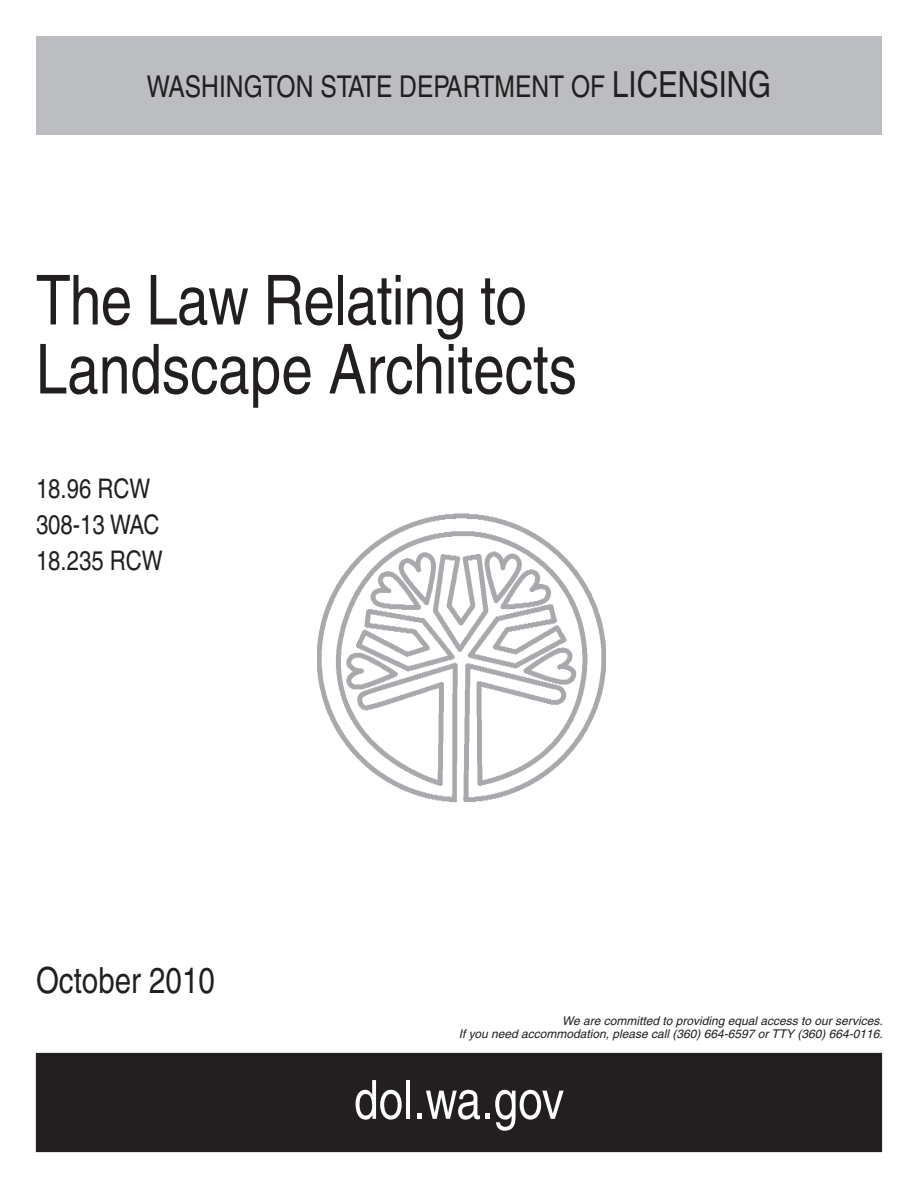
<style>
.page{position:relative;width:918px;height:1188px;background:#fff}
.page>*{position:absolute;margin:0;border:0;box-sizing:border-box;transform-origin:0 0}
.t1{font:condensed 69px "Helvetica";color:#231f20}
.t2{font:condensed 54px "Helvetica";color:#fff}
.t3{font:condensed 36px "Helvetica";color:#231f20}
.t4{font:condensed 30px "Helvetica";color:#231f20}
.t5{font:condensed 27px "Helvetica";color:#231f20}
.t6{font:italic 12px "Helvetica";color:#231f20}
.s1{font-size:36px}
</style>
<div class="page">
<div style="left:36px;top:36px;width:846px;height:99px;background:#bcbdc0"></div>
<div style="left:36px;top:1053px;width:846px;height:99px;background:#231f20"></div>
<img style="left:317px;top:514px;width:289px;height:288px">
<p class="t4" style="left:147px;top:69px;width:626px">WASHINGTON STATE DEPARTMENT OF <span class="s1">LICENSING</span></p>
<p class="t1" style="left:36px;top:260px;width:492px">The Law Relating to</p>
<p class="t1" style="left:36px;top:329px;width:542px">Landscape Architects</p>
<p class="t5" style="left:36px;top:473px;width:116px">18.96 RCW</p>
<p class="t5" style="left:36px;top:509px;width:125px">308-13 WAC</p>
<p class="t5" style="left:36px;top:545px;width:128px">18.235 RCW</p>
<p class="t3" style="left:36px;top:960px;width:180px">October 2010</p>
<p class="t6" style="left:562px;top:1014px;width:322px">We are committed to providing equal access to our services.</p>
<p class="t6" style="left:459px;top:1027px;width:426px">If you need accommodation, please call (360) 664-6597 or TTY (360) 664-0116.</p>
<p class="t2" style="left:354px;top:1069px;width:212px">dol.wa.gov</p>
</div>
